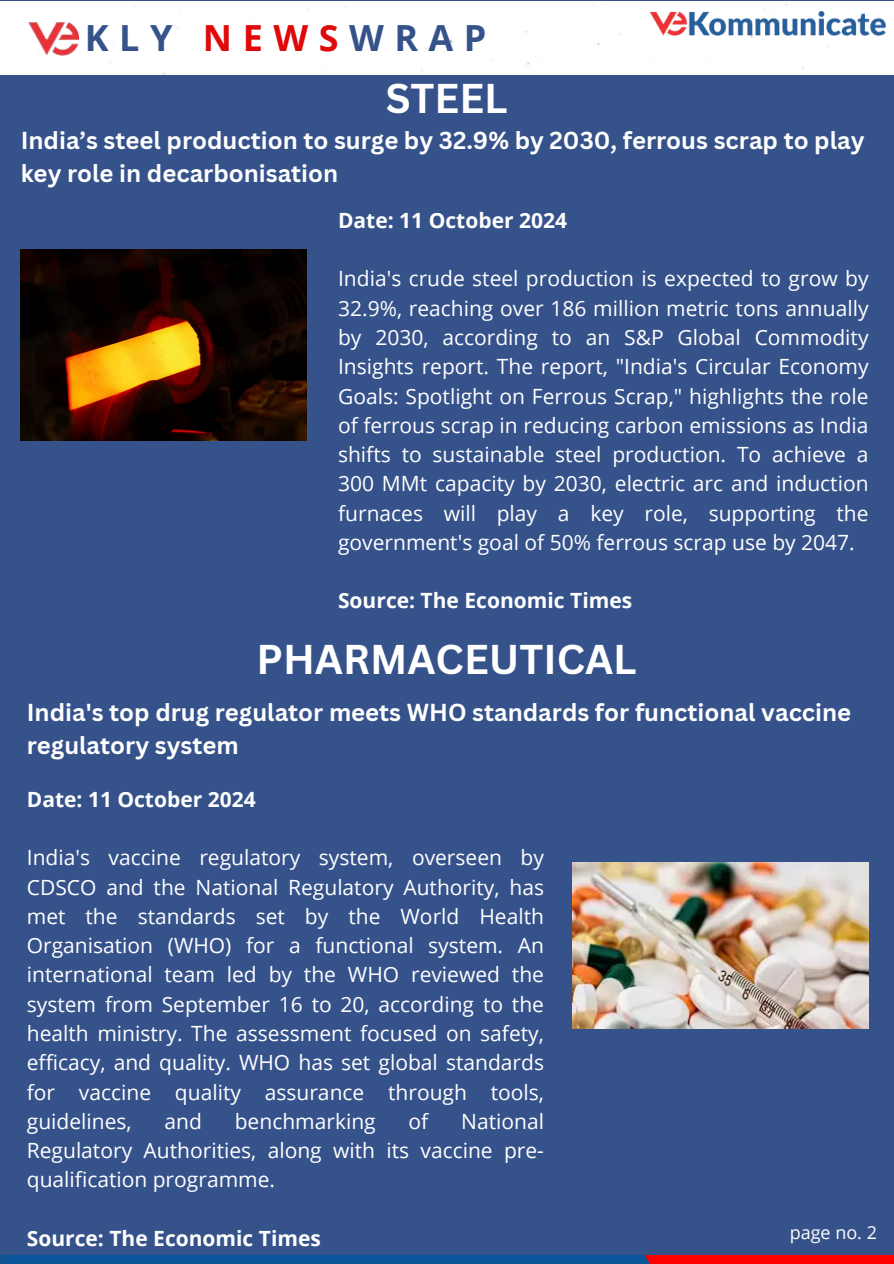
<style>
.page{position:relative;width:894px;height:1264px;background:#fff}
.page>*{position:absolute;margin:0;border:0;box-sizing:border-box;transform-origin:0 0}
.t1{font:700 40.5px "Canva Sans";color:#fff}
.t2{font:700 36px "Open Sans";letter-spacing:.29em;color:#36528b}
.t3{font:700 23.85px/32.7px "Canva Sans";color:#fff}
.t4{font:21px/29.2px "Open Sans";color:#fff;text-align:justify}
.t5{font:700 21px "Open Sans";color:#fff}
.t6{font:18px "Open Sans";color:#fefefe}
.s1{color:#e00909}
</style>
<div class="page">
<div style="left:0;top:0;width:893px;height:1263px;background:#36528b"></div>
<div style="left:0;top:2px;width:893px;height:73px;background:#fff"></div>
<img style="left:0;top:1255px;width:893px;height:8px">
<img style="left:27px;top:22px;width:53px;height:35px">
<img style="left:647px;top:12px;width:238px;height:27px">
<img style="left:572px;top:862px;width:296px;height:166px">
<img style="left:21px;top:249px;width:285px;height:191px">
<h2 class="t2" style="left:85px;top:13px;width:403px">KLY <span class="s1">NEWS</span>WRAP</h2>
<h4 class="t1" style="left:385px;top:70px;width:123px">STEEL</h4>
<h3 class="t3" style="left:21px;top:123px;width:845px">India’s steel production to surge by 32.9% by 2030, ferrous scrap to play key role in decarbonisation</h3>
<h5 class="t5" style="left:338px;top:205px;width:230px">Date: 11 October 2024</h5>
<h4 class="t4" style="left:338px;top:264px;width:532px">India's crude steel production is expected to grow by 32.9%, reaching over 186 million metric tons annually by 2030, according to an S&amp;P Global Commodity Insights report. The report, "India's Circular Economy Goals: Spotlight on Ferrous Scrap," highlights the role of ferrous scrap in reducing carbon emissions as India shifts to sustainable steel production. To achieve a 300 MMt capacity by 2030, electric arc and induction furnaces will play a key role, supporting the government's goal of 50% ferrous scrap use by 2047.</h4>
<h1 class="t5" style="left:338px;top:586px;width:295px">Source: The Economic Times</h1>
<p class="t1" style="left:256px;top:631px;width:381px">PHARMACEUTICAL</p>
<p class="t3" style="left:27px;top:695px;width:825px">India's top drug regulator meets WHO standards for functional vaccine regulatory system</p>
<h5 class="t5" style="left:27px;top:784px;width:230px">Date: 11 October 2024</h5>
<h4 class="t4" style="left:27px;top:842px;width:518px">India's vaccine regulatory system, overseen by CDSCO and the National Regulatory Authority, has met the standards set by the World Health Organisation (WHO) for a functional system. An international team led by the WHO reviewed the system from September 16 to 20, according to the health ministry. The assessment focused on safety, efficacy, and quality. WHO has set global standards for vaccine quality assurance through tools, guidelines,</h4>
<h4 class="t4" style="left:164px;top:1105px;width:39px">and</h4>
<h4 class="t4" style="left:235px;top:1105px;width:142px">benchmarking</h4>
<h4 class="t4" style="left:408px;top:1105px;width:21px">of</h4>
<h4 class="t4" style="left:27px;top:1105px;width:518px;text-indent:434px">National Regulatory Authorities, along with its vaccine pre&shy;qualification programme.</h4>
<p class="t5" style="left:27px;top:1223px;width:295px">Source: The Economic Times</p>
<h4 class="t6" style="left:789px;top:1219px;width:89px">page no. 2</h4>
</div>
